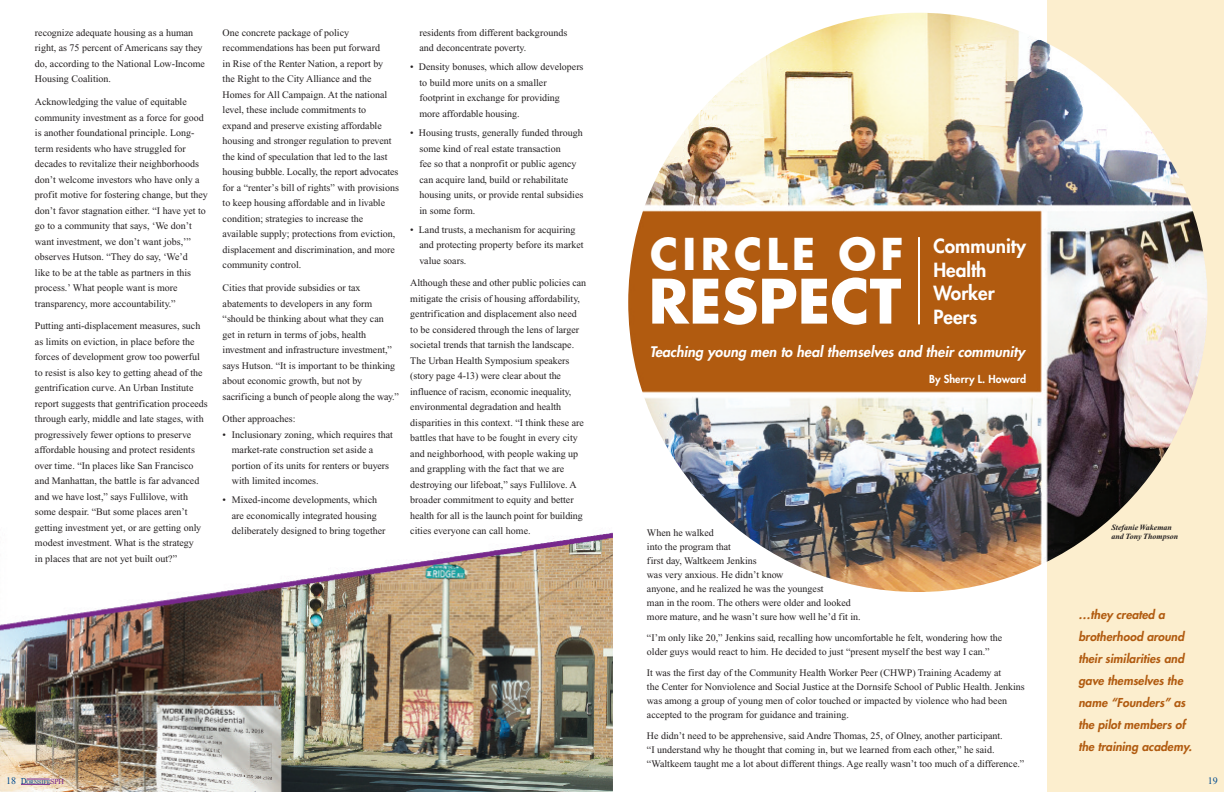
<style>
.page{position:relative;width:1224px;height:792px;background:#fff}
.page>*{position:absolute;margin:0;border:0;box-sizing:border-box;transform-origin:0 0}
.t1{font:700 59.6px "Futura";color:#fff}
.t2{font:700 42.7px "Futura";letter-spacing:.1em;color:#fff}
.t3{font:800 19px/23.5px "Futura";color:#fff}
.t4{font:italic 800 14.2px "Futura";letter-spacing:.005em;color:#fff}
.t5{font:italic 800 12px/22px "Futura";letter-spacing:.005em;color:#b15b10}
.t6{font:800 10.8px "Futura";color:#fff}
.t7{font:10px/15.5px "Times New Roman";color:#231f20}
.t8{font:10px "Times New Roman";color:#004b8f}
.t9{font:italic 700 8px/8.5px "Times New Roman";color:#231f20}
.t10{font:5.5px "Georgia";color:#004b8f}
.s1{font-family:"Times New Roman";font-size:10px}
.s2{font-size:8.7px}
.s3{font-size:7.5px;color:#77278d}
</style>
<div class="page">
<div style="left:1048px;top:0;width:176px;height:792px;background:#fceece"></div>
<img style="left:628px;top:13px;width:580px;height:579px;border-radius:50%">
<hr style="left:918px;top:237px;width:2px;height:87px;background:#fff">
<img style="left:0;top:532px;width:612px;height:260px">
<svg style="left:21px;top:779px;width:29px;height:6px"></svg>
<p class="t7" style="left:35px;top:26px;width:171px">recognize adequate housing as a human right, as 75 percent of Americans say they do, according to the National Low-Income Housing Coalition.</p>
<p class="t7" style="left:35px;top:95px;width:174px">Acknowledging the value of equitable community investment as a force for good is another foundational principle. Long&shy;term residents who have struggled for decades to revitalize their neighborhoods don’t welcome investors who have only a profit motive for fostering change, but they don’t favor stagnation either. “I have yet to go to a community that says, ‘We don’t want investment, we don’t want jobs,’” observes Hutson. “They do say, ‘We’d<br>like to be at the table as partners in this process.’ What people want is more transparency, more accountability.”</p>
<p class="t7" style="left:35px;top:319px;width:174px">Putting anti-displacement measures, such as limits on eviction, in place before the forces of development grow too powerful to resist is also key to getting ahead of the gentrification curve. An Urban Institute report suggests that gentrification proceeds through early, middle and late stages, with progressively fewer options to preserve affordable housing and protect residents over time. “In places like San Francisco and Manhattan, the battle is far advanced and we have lost,” says Fullilove, with some despair. “But some places aren’t getting investment yet, or are getting only modest investment. What is the strategy<br>in places that are not yet built out?”</p>
<p class="t7" style="left:223px;top:26px;width:178px">One concrete package of policy recommendations has been put forward<br>in Rise of the Renter Nation, a report by<br>the Right to the City Alliance and the Homes for All Campaign. At the national level, these include commitments to<br>expand and preserve existing affordable housing and stronger regulation to prevent the kind of speculation that led to the last housing bubble. Locally, the report advocates for a “renter’s bill of rights” with provisions to keep housing affordable and in livable condition; strategies to increase the available supply; protections from eviction, displacement and discrimination, and more community control.</p>
<p class="t7" style="left:223px;top:281px;width:178px">Cities that provide subsidies or tax abatements to developers in any form “should be thinking about what they can<br>get in return in terms of jobs, health investment and infrastructure investment,” says Hutson. “It is important to be thinking about economic growth, but not by sacrificing a bunch of people along the way.”</p>
<p class="t7" style="left:223px;top:412px;width:74px">Other approaches:</p>
<p class="t7" style="left:232px;top:428px;width:163px;text-indent:-9px">• Inclusionary zoning, which requires that market-rate construction set aside a portion of its units for renters or buyers with limited incomes.</p>
<p class="t7" style="left:232px;top:493px;width:155px;text-indent:-9px">• Mixed-income developments, which are economically integrated housing deliberately designed to bring together</p>
<p class="t7" style="left:420px;top:26px;width:149px">residents from different backgrounds and deconcentrate poverty.</p>
<p class="t7" style="left:420px;top:60px;width:166px;text-indent:-9px">• Density bonuses, which allow developers to build more units on a smaller footprint in exchange for providing<br>more affordable housing.</p>
<p class="t7" style="left:420px;top:126px;width:165px;text-indent:-9px">• Housing trusts, generally funded through some kind of real estate transaction<br>fee so that a nonprofit or public agency can acquire land, build or rehabilitate housing units, or provide rental subsidies in some form.</p>
<p class="t7" style="left:420px;top:222px;width:166px;text-indent:-9px">• Land trusts, a mechanism for acquiring and protecting property before its market value soars.</p>
<p class="t7" style="left:410px;top:276px;width:177px">Although these and other public policies can mitigate the crisis of housing affordability, gentrification and displacement also need to be considered through the lens of larger societal trends that tarnish the landscape.<br>The Urban Health Symposium speakers (story page 4-13) were clear about the influence of racism, economic inequality, environmental degradation and health disparities in this context. “I think these are battles that have to be fought in every city and neighborhood, with people waking up and grappling with the fact that we are destroying our lifeboat,” says Fullilove. A broader commitment to equity and better health for all is the launch point for building cities everyone can call home.</p>
<h2 class="t2" style="left:650px;top:234px;width:255px">CIRCLE OF</h2>
<h1 class="t1" style="left:648px;top:274px;width:254px">RESPECT</h1>
<h3 class="t3" style="left:934px;top:236px;width:94px">Community<br>Health<br>Worker<br>Peers</h3>
<h3 class="t4" style="left:650px;top:345px;width:376px">Teaching young men to heal themselves and their community</h3>
<p class="t6" style="left:929px;top:373px;width:99px">By Sherry L. Howard</p>
<p class="t7" style="left:647px;top:526px;width:215px;line-height:14px">When he walked<br>into the program that<br>first day, Waltkeem Jenkins<br>was very anxious. He didn’t know<br>anyone, and he realized he was the youngest<br>man in the room. The others were older and looked more mature, and he wasn’t sure how well he’d fit in.</p>
<p class="t7" style="left:647px;top:631px;width:357px;line-height:14px">“I’m only like 20,” Jenkins said, recalling how uncomfortable he felt, wondering how the older guys would react to him. He decided to just “present myself the best way I can.”</p>
<p class="t7" style="left:647px;top:667px;width:379px;line-height:14px">It was the first day of the Community Health Worker Peer (CHWP) Training Academy at<br>the Center for Nonviolence and Social Justice at the Dornsife School of Public Health. Jenkins was among a group of young men of color touched or impacted by violence who had been accepted to the program for guidance and training.</p>
<p class="t7" style="left:647px;top:730px;width:379px;line-height:14px">He didn’t need to be apprehensive, said Andre Thomas, 25, of Olney, another participant.<br>“I understand why he thought that coming in, but we learned from each other,” he said. “Waltkeem taught me a lot about different things. Age really wasn’t too much of a difference.”</p>
<p class="t9" style="left:1111px;top:524px;width:68px">Stefanie Wakeman and Tony Thompson</p>
<p class="t5" style="left:1078px;top:605px;width:115px">…they created a brotherhood around their similarities and gave themselves the name “Founders” as the pilot members of the training academy.</p>
<p class="t10" style="left:6px;top:778px;width:60px"><span class="s1">18</span> <span class="s2">D</span>ORNSIFE<span class="s3">SPH</span></p>
<p class="t8" style="left:1208px;top:777px;width:11px">19</p>
</div>
